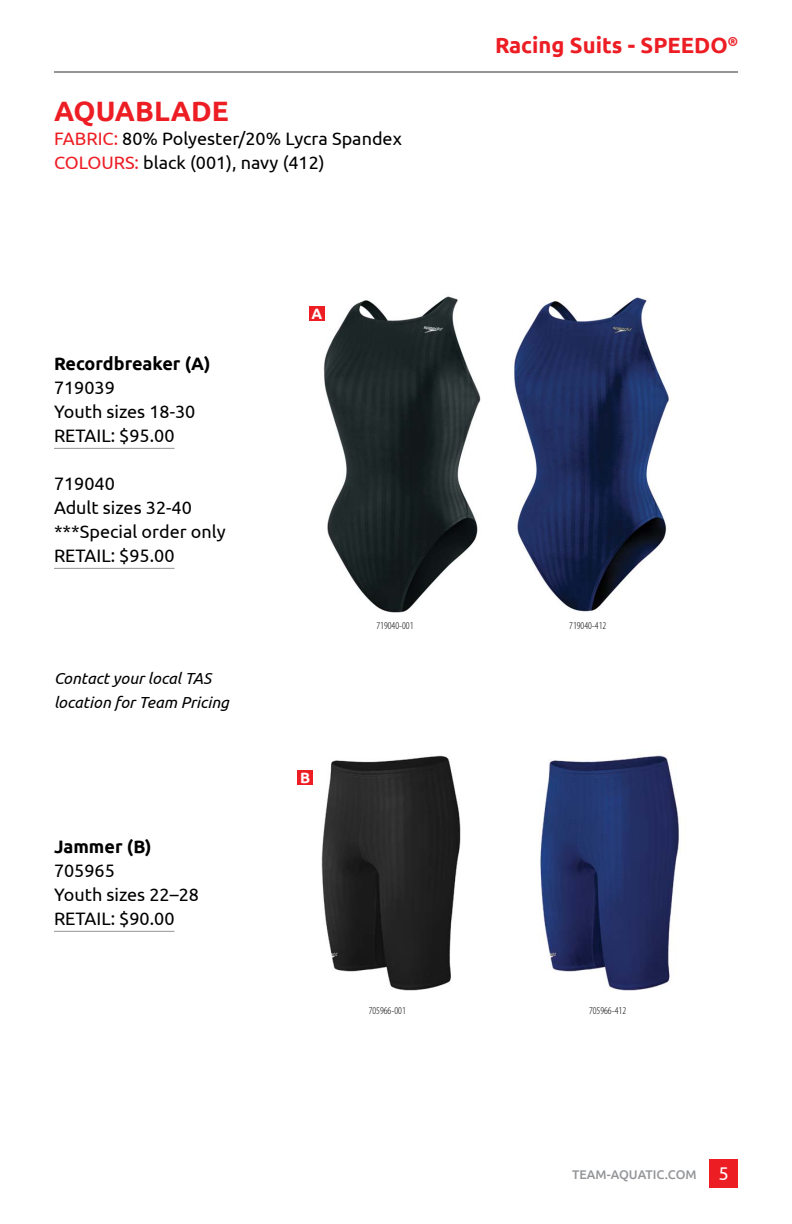
<style>
.page{position:relative;width:792px;height:1224px;background:#fff}
.page>*{position:absolute;margin:0;border:0;box-sizing:border-box;transform-origin:0 0}
.t1{font:700 28px "Ubuntu";letter-spacing:.005em;color:#ed1d24}
.t2{font:700 22px "Ubuntu";color:#ed1d24}
.t3{font:18px/24px "Ubuntu";color:#000}
.t4{font:700 18px "Ubuntu";color:#000}
.t5{font:italic 16px/24px "Ubuntu";color:#000}
.t6{font:700 15px "Ubuntu";color:#fff}
.t7{font:500 12.6px "Ubuntu";color:#939598}
.t8{font:300 condensed 10.4px "Myriad Pro";color:#000}
.s1{color:#ed1d24}
.s2{font-weight:400;font-size:18.4px;color:#fff}
</style>
<div class="page">
<div style="left:709px;top:1159px;width:29px;height:29px;background:#ed1d24"></div>
<img style="left:324px;top:296px;width:345px;height:317px">
<div style="left:309px;top:306px;width:15px;height:15px;background:#ed1d24"></div>
<img style="left:297px;top:755px;width:384px;height:236px">
<div style="left:298px;top:770px;width:15px;height:15px;background:#ed1d24"></div>
<hr style="left:54px;top:931px;width:121px;height:1px;background:#939598">
<hr style="left:54px;top:448px;width:121px;height:1px;background:#939598">
<hr style="left:54px;top:568px;width:121px;height:1px;background:#939598">
<hr style="left:54px;top:71px;width:684px;height:2px;background:#939598">
<h1 class="t1" style="left:54px;top:94px;width:176px">AQUABLADE</h1>
<p class="t3" style="left:54px;top:126px;width:349px"><span class="s1">FABRIC:</span> 80% Polyester/20% Lycra Spandex<br><span class="s1">COLOURS:</span> black (001), navy (412)</p>
<p class="t4" style="left:54px;top:353px;width:158px">Recordbreaker (A)</p>
<p class="t3" style="left:54px;top:375px;width:143px">719039<br>Youth sizes 18-30<br>RETAIL: $95.00</p>
<p class="t3" style="left:54px;top:471px;width:173px">719040<br>Adult sizes 32-40 ***Special order only<br>RETAIL: $95.00</p>
<p class="t6" style="left:311px;top:304px;width:12px">A</p>
<p class="t2" style="left:495px;top:32px;width:244px">Racing Suits - SPEEDO<sup>®</sup></p>
<p class="t5" style="left:54px;top:665px;width:176px">Contact your local TAS location for Team Pricing</p>
<p class="t4" style="left:54px;top:836px;width:99px">Jammer (B)</p>
<p class="t3" style="left:54px;top:858px;width:147px">705965<br>Youth sizes 22–28<br>RETAIL: $90.00</p>
<p class="t6" style="left:300px;top:769px;width:12px">B</p>
<p class="t8" style="left:376px;top:620px;width:39px">719040-001</p>
<p class="t8" style="left:569px;top:620px;width:39px">719040-412</p>
<p class="t8" style="left:369px;top:1005px;width:39px">705966-001</p>
<p class="t8" style="left:589px;top:1005px;width:39px">705966-412</p>
<p class="t7" style="left:572px;top:1166px;width:158px">TEAM-AQUATIC.COM <span class="s2">5</span></p>
</div>
